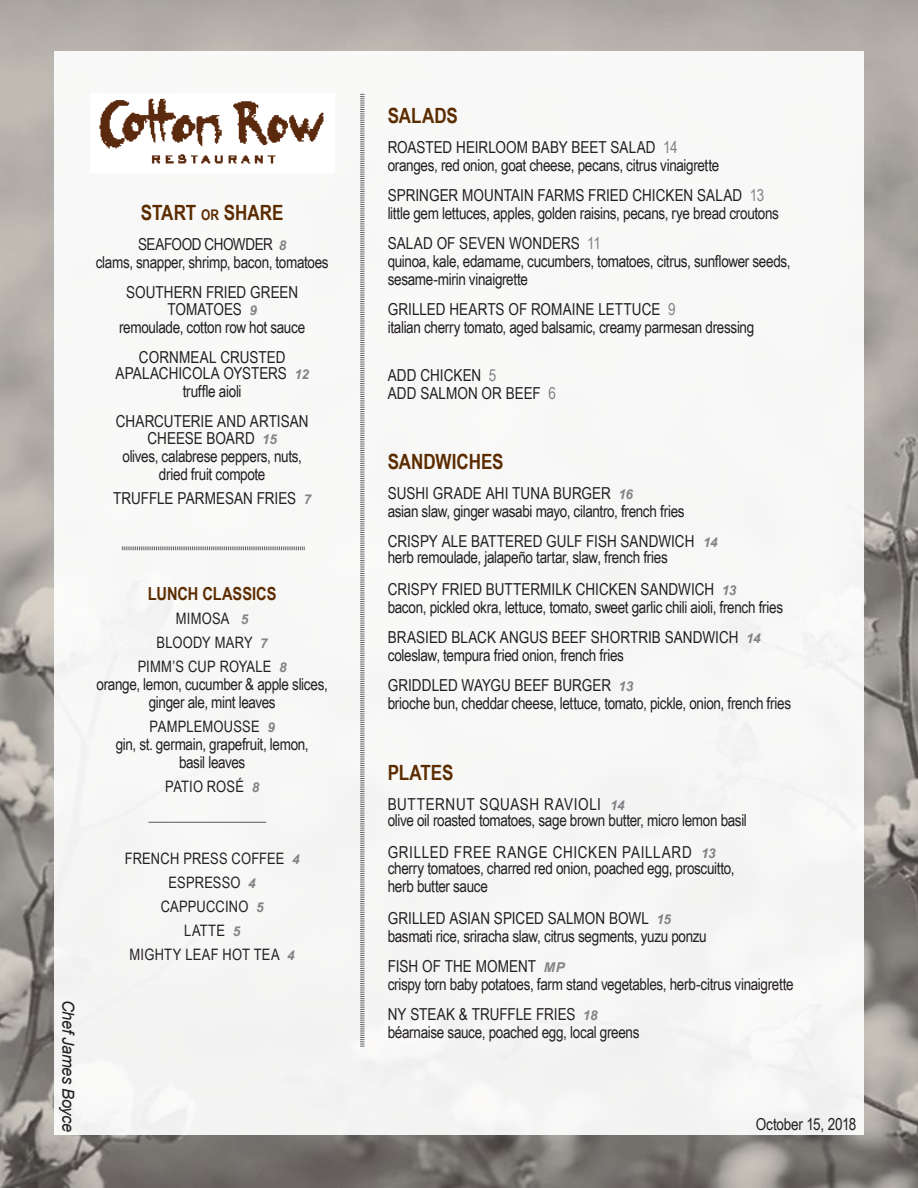
<style>
.page{position:relative;width:918px;height:1188px;background:#fff}
.page>*{position:absolute;margin:0;border:0;box-sizing:border-box;transform-origin:0 0}
.t1{font:700 21px "Arial Narrow";color:#5c2c00}
.t2{font:700 18px "Arial Narrow";color:#5c2c00}
.t3{font:16.5px/18px "Arial Narrow";letter-spacing:-.02em;color:#231f20;text-align:center}
.t4{font:16.5px "Arial Narrow";color:#231f20}
.t5{font:16.5px "Arial Narrow";letter-spacing:.005em;color:#231f20}
.t6{font:16.5px "Arial Narrow";letter-spacing:.04em;color:#231f20}
.t7{font:16.5px "Arial Narrow";letter-spacing:.035em;color:#231f20}
.t8{font:italic 16.5px "Arial";letter-spacing:-.025em;color:#231f20}
.t9{font:15.75px "Arial Narrow";letter-spacing:.015em;color:#231f20}
.s1{font-size:14.7px}
.s2{font-family:"Arial";font-weight:700;font-style:italic;font-size:13.5px;color:#808285}
.s3{color:#808285}
</style>
<div class="page">
<img style="left:0;top:0;width:918px;height:1188px">
<div style="left:54px;top:52px;width:810px;height:1083px;background:#f8f8f7"></div>
<svg style="left:360px;top:94px;width:5px;height:953px"></svg>
<img style="left:99px;top:98px;width:225px;height:66px">
<svg style="left:122px;top:546px;width:183px;height:4px"></svg>
<hr style="left:148px;top:822px;width:118px;height:1px;background:#58595b">
<p class="t1" style="left:141px;top:197px;width:144px">START <span class="s1">or</span> SHARE</p>
<p class="t3" style="left:138px;top:235px;width:150px">SEAFOOD CHOWDER <span class="s2">8</span></p>
<p class="t3" style="left:96px;top:253px;width:234px">clams, snapper, shrimp, bacon, tomatoes</p>
<p class="t4" style="left:126px;top:281px;width:173px">SOUTHERN FRIED GREEN</p>
<p class="t3" style="left:119px;top:300px;width:188px">TOMATOES <span class="s2">9<br></span>remoulade, cotton row hot sauce</p>
<p class="t4" style="left:139px;top:345px;width:148px">CORNMEAL CRUSTED</p>
<p class="t4" style="left:115px;top:362px;width:195px">APALACHICOLA OYSTERS <span class="s2">12</span></p>
<p class="t3" style="left:183px;top:382px;width:60px">truffle aioli</p>
<p class="t4" style="left:116px;top:410px;width:194px">CHARCUTERIE AND ARTISAN</p>
<p class="t4" style="left:147px;top:426px;width:131px">CHEESE BOARD <span class="s2">15</span></p>
<p class="t3" style="left:122px;top:447px;width:181px">olives, calabrese peppers, nuts,</p>
<p class="t3" style="left:159px;top:465px;width:108px">dried fruit compote</p>
<p class="t3" style="left:113px;top:489px;width:200px">TRUFFLE PARMESAN FRIES <span class="s2">7</span></p>
<p class="t2" style="left:148px;top:580px;width:130px">LUNCH CLASSICS</p>
<p class="t9" style="left:176px;top:607px;width:74px">MIMOSA <span class="s2">5</span></p>
<p class="t9" style="left:157px;top:631px;width:113px">BLOODY MARY <span class="s2">7</span></p>
<p class="t9" style="left:138px;top:655px;width:150px">PIMM’S CUP ROYALE <span class="s2">8</span></p>
<p class="t3" style="left:97px;top:675px;width:233px">orange, lemon, cucumber &amp; apple slices,</p>
<p class="t3" style="left:149px;top:693px;width:128px">ginger ale, mint leaves</p>
<p class="t9" style="left:150px;top:715px;width:127px">PAMPLEMOUSSE <span class="s2">9</span></p>
<p class="t3" style="left:116px;top:735px;width:195px">gin, st. germain, grapefruit, lemon,</p>
<p class="t3" style="left:179px;top:753px;width:68px">basil leaves</p>
<p class="t9" style="left:165px;top:775px;width:95px">PATIO ROSÉ <span class="s2">8</span></p>
<p class="t8" style="left:79px;top:1000px;width:134px;rotate:90deg">Chef James Boyce</p>
<p class="t9" style="left:125px;top:847px;width:176px">FRENCH PRESS COFFEE <span class="s2">4</span></p>
<p class="t9" style="left:169px;top:871px;width:89px">ESPRESSO <span class="s2">4</span></p>
<p class="t9" style="left:161px;top:895px;width:104px">CAPPUCCINO <span class="s2">5</span></p>
<p class="t9" style="left:184px;top:919px;width:57px">LATTE <span class="s2">5</span></p>
<p class="t9" style="left:130px;top:943px;width:167px">MIGHTY LEAF HOT TEA <span class="s2">4</span></p>
<p class="t1" style="left:388px;top:100px;width:72px">SALADS</p>
<p class="t4" style="left:388px;top:135px;width:291px">ROASTED HEIRLOOM BABY BEET SALAD <span class="s3">14</span></p>
<p class="t3" style="left:388px;top:156px;width:333px">oranges, red onion, goat cheese, pecans, citrus vinaigrette</p>
<p class="t5" style="left:388px;top:183px;width:378px">SPRINGER MOUNTAIN FARMS FRIED CHICKEN SALAD <span class="s3">13</span></p>
<p class="t3" style="left:388px;top:204px;width:393px">little gem lettuces, apples, golden raisins, pecans, rye bread croutons</p>
<p class="t5" style="left:388px;top:231px;width:215px">SALAD OF SEVEN WONDERS <span class="s3">11</span></p>
<p class="t3" style="left:388px;top:252px;width:404px;text-align:left">quinoa, kale, edamame, cucumbers, tomatoes, citrus, sunflower seeds, sesame-mirin vinaigrette</p>
<p class="t5" style="left:388px;top:297px;width:289px">GRILLED HEARTS OF ROMAINE LETTUCE <span class="s3">9</span></p>
<p class="t3" style="left:388px;top:318px;width:368px">italian cherry tomato, aged balsamic, creamy parmesan dressing</p>
<p class="t5" style="left:388px;top:363px;width:110px">ADD CHICKEN <span class="s3">5</span></p>
<p class="t5" style="left:388px;top:381px;width:170px">ADD SALMON OR BEEF <span class="s3">6</span></p>
<p class="t1" style="left:388px;top:446px;width:117px">SANDWICHES</p>
<p class="t5" style="left:388px;top:481px;width:247px">SUSHI GRADE AHI TUNA BURGER <span class="s2">16</span></p>
<p class="t3" style="left:388px;top:501px;width:298px">asian slaw, ginger wasabi mayo, cilantro, french fries</p>
<p class="t4" style="left:388px;top:529px;width:331px">CRISPY ALE BATTERED GULF FISH SANDWICH <span class="s2">14</span></p>
<p class="t3" style="left:388px;top:548px;width:282px">herb remoulade, jalapeño tartar, slaw, french fries</p>
<p class="t4" style="left:388px;top:577px;width:350px">CRISPY FRIED BUTTERMILK CHICKEN SANDWICH <span class="s2">13</span></p>
<p class="t3" style="left:388px;top:597px;width:397px">bacon, pickled okra, lettuce, tomato, sweet garlic chili aioli, french fries</p>
<p class="t5" style="left:388px;top:625px;width:374px">BRASIED BLACK ANGUS BEEF SHORTRIB SANDWICH <span class="s2">14</span></p>
<p class="t3" style="left:388px;top:645px;width:238px">coleslaw, tempura fried onion, french fries</p>
<p class="t3" style="left:388px;top:675px;width:247px">GRIDDLED WAYGU BEEF BURGER <span class="s2">13</span></p>
<p class="t3" style="left:388px;top:693px;width:405px">brioche bun, cheddar cheese, lettuce, tomato, pickle, onion, french fries</p>
<p class="t1" style="left:388px;top:757px;width:67px">PLATES</p>
<p class="t7" style="left:388px;top:792px;width:239px">BUTTERNUT SQUASH RAVIOLI <span class="s2">14</span></p>
<p class="t3" style="left:388px;top:811px;width:361px">olive oil roasted tomatoes, sage brown butter, micro lemon basil</p>
<p class="t6" style="left:388px;top:840px;width:329px">GRILLED FREE RANGE CHICKEN PAILLARD <span class="s2">13</span></p>
<p class="t3" style="left:388px;top:859px;width:348px">cherry tomatoes, charred red onion, poached egg, proscuitto,</p>
<p class="t3" style="left:388px;top:877px;width:102px">herb butter sauce</p>
<p class="t4" style="left:388px;top:906px;width:285px">GRILLED ASIAN SPICED SALMON BOWL <span class="s2">15</span></p>
<p class="t3" style="left:388px;top:927px;width:321px">basmati rice, sriracha slaw, citrus segments, yuzu ponzu</p>
<p class="t5" style="left:388px;top:954px;width:179px">FISH OF THE MOMENT <span class="s2">MP</span></p>
<p class="t3" style="left:388px;top:975px;width:407px">crispy torn baby potatoes, farm stand vegetables, herb-citrus vinaigrette</p>
<p class="t3" style="left:388px;top:1005px;width:211px">NY STEAK &amp; TRUFFLE FRIES <span class="s2">18</span></p>
<p class="t3" style="left:388px;top:1023px;width:253px">béarnaise sauce, poached egg, local greens</p>
<p class="t3" style="left:756px;top:1114px;width:102px">October 15, 2018</p>
</div>
